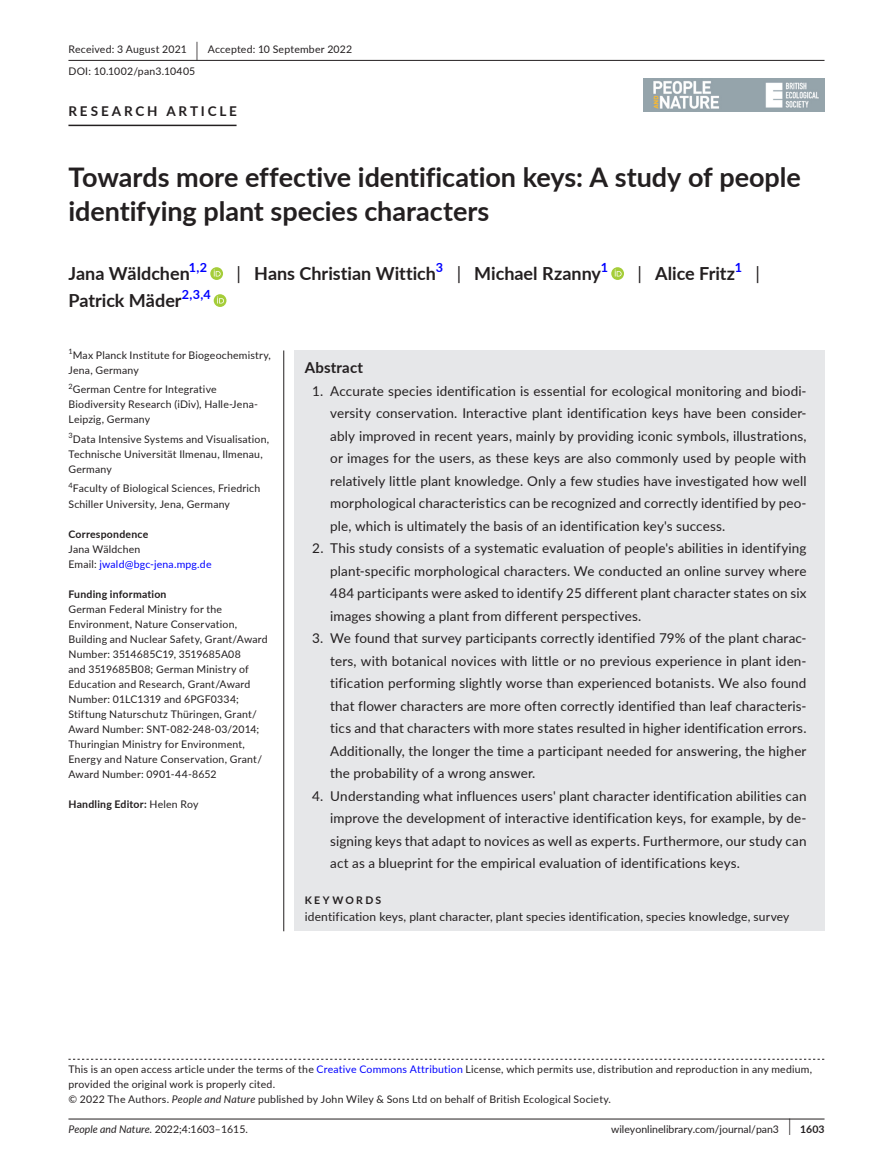
<style>
.page{position:relative;width:893px;height:1174px;background:#fff}
.page>*{position:absolute;margin:0;border:0;box-sizing:border-box;transform-origin:0 0}
.t1{font:700 27px/34.5px "Lato";color:#231f20}
.t2{font:700 18px "Lato";color:#231f20}
.t3{font:18px "Lato";color:#231f20}
.t4{font:700 15px "Lato";letter-spacing:.015em;color:#231f20}
.t5{font:13.5px/22.5px "Lato";letter-spacing:.01em;color:#231f20;text-align:justify}
.t6{font:700 13.5px "Lato";letter-spacing:.21em;color:#231f20}
.t7{font:700 12.6px "Lato";color:#00f}
.t8{font:12px "Lato";letter-spacing:.015em;color:#231f20}
.t9{font:10.5px/15px "Lato";letter-spacing:.02em;color:#231f20}
.t10{font:10.5px "Lato";color:#231f20}
.t11{font:700 10.5px "Lato";letter-spacing:.02em;color:#231f20}
.t12{font:10.5px/15px "Lato";letter-spacing:.02em;color:#00f}
.t13{font:700 10.5px "Lato";letter-spacing:.22em;color:#231f20}
.t14{font:7.35px "Lato";color:#231f20}
.s1{font-size:19.65px}
.s2{font-weight:400}
.s3{color:#231f20}
.s4{color:#00f}
.s5{font-style:italic}
.s6{font-size:17.4px}
.s7{font-weight:700}
</style>
<div class="page">
<hr style="left:68px;top:1118px;width:756px;height:1px;background:#231f20">
<img style="left:644px;top:79px;width:180px;height:33px">
<hr style="left:68px;top:60px;width:756px;height:1px;background:#231f20">
<hr style="left:68px;top:125px;width:169px;height:1px;background:#231f20">
<svg style="left:210px;top:267px;width:13px;height:13px"></svg>
<svg style="left:214px;top:269px;width:7px;height:7px"></svg>
<svg style="left:611px;top:267px;width:13px;height:13px"></svg>
<svg style="left:615px;top:269px;width:7px;height:7px"></svg>
<svg style="left:214px;top:294px;width:12px;height:13px"></svg>
<svg style="left:217px;top:296px;width:7px;height:7px"></svg>
<svg style="left:68px;top:1058px;width:756px;height:1px"></svg>
<div style="left:294px;top:350px;width:530px;height:581px;background:#e6e7e9"></div>
<hr style="left:283px;top:350px;width:1px;height:581px;background:#231f20">
<p class="t9" style="left:68px;top:38px;width:285px;line-height:21.8px">Received: 3 August 2021 <span class="s1">|</span> Accepted: 10 September 2022<br>DOI: 10.1002/pan3.10405</p>
<p class="t6" style="left:68px;top:101px;width:170px">RESEARCH ARTICLE</p>
<h1 class="t1" style="left:68px;top:159px;width:734px">Towards more effective identification keys: A study of people identifying plant species characters</h1>
<h2 class="t2" style="left:68px;top:260px;width:123px">Jana Wäldchen</h2>
<p class="t7" style="left:189px;top:258px;width:20px">1,2</p>
<h2 class="t2" style="left:237px;top:260px;width:201px"><span class="s2">|</span> Hans Christian Wittich</h2>
<p class="t7" style="left:436px;top:258px;width:9px">3</p>
<h2 class="t2" style="left:457px;top:260px;width:146px"><span class="s2">|</span> Michael Rzanny</h2>
<p class="t7" style="left:601px;top:258px;width:9px">1</p>
<h2 class="t2" style="left:637px;top:260px;width:99px"><span class="s2">|</span> Alice Fritz</h2>
<p class="t7" style="left:735px;top:258px;width:9px">1</p>
<h2 class="t3" style="left:756px;top:260px;width:6px">|</h2>
<h2 class="t2" style="left:68px;top:287px;width:115px">Patrick Mäder</h2>
<p class="t7" style="left:182px;top:285px;width:30px">2,3,4</p>
<p class="t14" style="left:68px;top:346px;width:6px">1</p>
<p class="t9" style="left:68px;top:347px;width:204px;text-indent:4px">Max Planck Institute for Biogeochemistry,<br>Jena, Germany</p>
<p class="t14" style="left:68px;top:381px;width:6px">2</p>
<p class="t9" style="left:68px;top:382px;width:191px;text-indent:4px">German Centre for Integrative<br>Biodiversity Research (iDiv), Halle-Jena-<br>Leipzig, Germany</p>
<p class="t9" style="left:68px;top:431px;width:202px"><sup>3</sup>Data Intensive Systems and Visualisation,<br>Technische Universität Ilmenau, Ilmenau,<br>Germany</p>
<p class="t9" style="left:68px;top:481px;width:193px"><sup>4</sup>Faculty of Biological Sciences, Friedrich<br>Schiller University, Jena, Germany</p>
<p class="t11" style="left:68px;top:526px;width:81px">Correspondence</p>
<p class="t12" style="left:68px;top:541px;width:145px"><span class="s3">Jana Wäldchen<br>Email:</span> jwald@bgc-jena.mpg.de</p>
<p class="t11" style="left:68px;top:586px;width:100px">Funding information</p>
<p class="t9" style="left:68px;top:601px;width:201px">German Federal Ministry for the Environment, Nature Conservation, Building and Nuclear Safety, Grant/Award Number: 3514685C19, 3519685A08<br>and 3519685B08; German Ministry of Education and Research, Grant/Award Number: 01LC1319 and 6PGF0334; Stiftung Naturschutz Thüringen, Grant/ Award Number: SNT-082-248-03/2014; Thuringian Ministry for Environment, Energy and Nature Conservation, Grant/ Award Number: 0901-44-8652</p>
<p class="t11" style="left:68px;top:796px;width:132px">Handling Editor: <span class="s2">Helen Roy</span></p>
<p class="t4" style="left:305px;top:356px;width:60px">Abstract</p>
<p class="t5" style="left:330px;top:379px;width:478px;text-indent:-18px">1. Accurate species identification is essential for ecological monitoring and biodi&shy;versity conservation. Interactive plant identification keys have been consider&shy;ably improved in recent years, mainly by providing iconic symbols, illustrations, or images for the users, as these keys are also commonly used by people with relatively little plant knowledge. Only a few studies have investigated how well morphological characteristics can be recognized and correctly identified by peo&shy;ple, which is ultimately the basis of an identification key's success.</p>
<p class="t5" style="left:330px;top:536px;width:478px;text-indent:-18px">2. This study consists of a systematic evaluation of people's abilities in identifying plant-specific morphological characters. We conducted an online survey where 484 participants were asked to identify 25 different plant character states on six images showing a plant from different perspectives.</p>
<p class="t5" style="left:330px;top:626px;width:478px;text-indent:-18px">3. We found that survey participants correctly identified 79% of the plant charac&shy;ters, with botanical novices with little or no previous experience in plant iden&shy;tification performing slightly worse than experienced botanists. We also found that flower characters are more often correctly identified than leaf characteris&shy;tics and that characters with more states resulted in higher identification errors.<br>Additionally, the longer the time a participant needed for answering, the higher the probability of a wrong answer.</p>
<p class="t5" style="left:330px;top:784px;width:478px;text-indent:-18px">4. Understanding what influences users' plant character identification abilities can improve the development of interactive identification keys, for example, by de&shy;signing keys that adapt to novices as well as experts. Furthermore, our study can act as a blueprint for the empirical evaluation of identifications keys.</p>
<p class="t13" style="left:305px;top:892px;width:78px">KEYWORDS</p>
<p class="t8" style="left:305px;top:907px;width:486px">identification keys, plant character, plant species identification, species knowledge, survey</p>
<p class="t9" style="left:68px;top:1061px;width:745px">This is an open access article under the terms of the <span class="s4">Creative Commons Attribution</span> License, which permits use, distribution and reproduction in any medium, provided the original work is properly cited.<br>© 2022 The Authors. <span class="s5">People and Nature</span> published by John Wiley &amp; Sons Ltd on behalf of British Ecological Society.</p>
<p class="t10" style="left:68px;top:1121px;width:181px"><span class="s5">People and Nature.</span> 2022;4:1603–1615.</p>
<p class="t10" style="left:611px;top:1121px;width:215px">wileyonlinelibrary.com/journal/pan3 <span class="s6">|</span> <span class="s7">1603</span></p>
</div>
